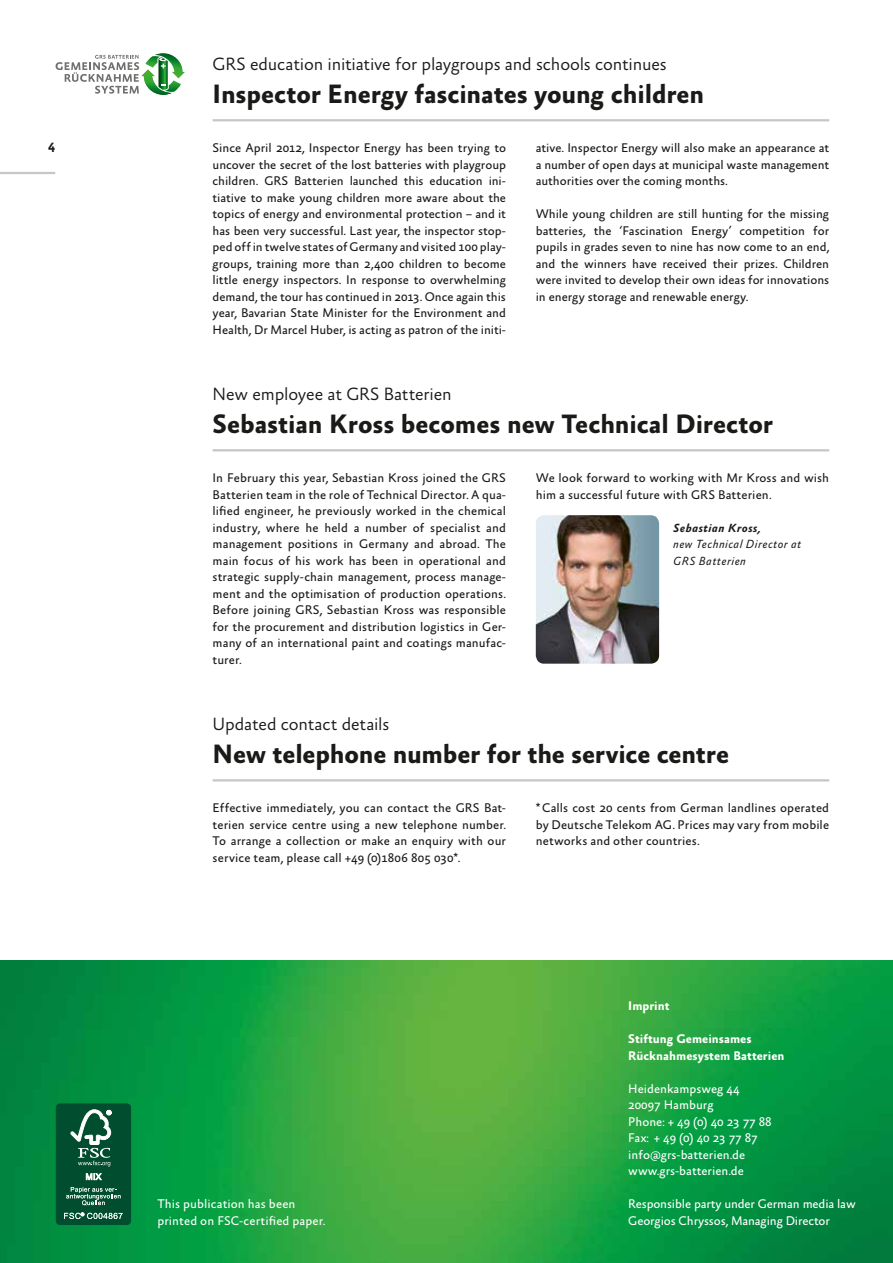
<style>
.page{position:relative;width:893px;height:1263px;background:#fff}
.page>*{position:absolute;margin:0;border:0;box-sizing:border-box;transform-origin:0 0}
.t1{font:700 27px "Absara Sans OT";letter-spacing:-.005em;color:#1a1a18}
.t2{font:300 18px "Absara Sans OT";letter-spacing:-.01em;color:#1a1a18}
.t3{font:700 13.5px "Absara Sans OT";color:#1a1a18}
.t4{font:12.75px/16.5px "Absara Sans OT";letter-spacing:.005em;color:#1a1a18;text-align:justify}
.t5{font:12.75px/16.5px "Absara Sans OT";color:#fff}
.t6{font:700 12.75px/16.5px "Absara Sans OT";color:#fff}
.t7{font:italic 12px/16.5px "Absara Sans OT";letter-spacing:.035em;color:#1a1a18}
.t8{font:italic 700 12px "Absara Sans OT";letter-spacing:.03em;color:#1a1a18}
</style>
<div class="page">
<img style="left:0;top:961px;width:893px;height:302px">
<hr style="left:213px;top:779px;width:616px;height:2px;background:#c5c6c6">
<div style="left:56px;top:1104px;width:75px;height:120px;background:#004e2f;border-radius:4px"></div>
<div style="left:56px;top:1103px;width:75px;height:122px;border:1px solid #004e2f;border-radius:4px"></div>
<svg style="left:70px;top:1109px;width:41px;height:57px"></svg>
<svg style="left:86px;top:1173px;width:16px;height:7px"></svg>
<svg style="left:66px;top:1187px;width:54px;height:18px"></svg>
<svg style="left:64px;top:1213px;width:59px;height:6px"></svg>
<img style="left:536px;top:515px;width:123px;height:149px">
<hr style="left:213px;top:119px;width:616px;height:2px;background:#c5c6c6">
<hr style="left:213px;top:449px;width:616px;height:2px;background:#c5c6c6">
<svg style="left:56px;top:53px;width:129px;height:42px"></svg>
<hr style="left:0;top:172px;width:55px;height:2px;background:#c5c6c6">
<p class="t3" style="left:48px;top:140px;width:9px">4</p>
<h2 class="t2" style="left:213px;top:54px;width:456px">GRS education initiative for playgroups and schools continues</h2>
<h1 class="t1" style="left:213px;top:80px;width:493px">Inspector Energy fascinates young children</h1>
<p class="t4" style="left:213px;top:141px;width:295px">Since April 2012, Inspector Energy has been trying to uncover the secret of the lost batteries with playgroup children. GRS Batterien launched this education ini&shy;tiative to make young children more aware about the topics of energy and environmental protection – and it has been very successful. Last year, the inspector stop&shy;ped off in twelve states of Germany and visited 100 play&shy;groups, training more than 2,400 children to become little energy inspectors. In response to overwhelming demand, the tour has continued in 2013. Once again this year, Bavarian State Minister for the Environment and Health, Dr Marcel Huber, is acting as patron of the initi-</p>
<p class="t4" style="left:536px;top:141px;width:295px">ative. Inspector Energy will also make an appearance at a number of open days at municipal waste management authorities over the coming months.</p>
<p class="t4" style="left:536px;top:206px;width:295px">While young children are still hunting for the missing batteries, the ‘Fascination Energy’ competition for pupils in grades seven to nine has now come to an end, and the winners have received their prizes. Children were invited to develop their own ideas for innovations in energy storage and renewable energy.</p>
<h2 class="t2" style="left:213px;top:384px;width:241px">New employee at GRS Batterien</h2>
<h1 class="t1" style="left:213px;top:410px;width:562px">Sebastian Kross becomes new Technical Director</h1>
<p class="t4" style="left:213px;top:471px;width:295px">In February this year, Sebastian Kross joined the GRS Batterien team in the role of Technical Director. A qua&shy;lified engineer, he previously worked in the chemical industry, where he held a number of specialist and management positions in Germany and abroad. The main focus of his work has been in operational and strategic supply-chain management, process manage&shy;ment and the optimisation of production operations.<br>Before joining GRS, Sebastian Kross was responsible for the procurement and distribution logistics in Ger&shy;many of an international paint and coatings manufac&shy;turer.</p>
<p class="t4" style="left:536px;top:470px;width:295px">We look forward to working with Mr Kross and wish him a successful future with GRS Batterien.</p>
<p class="t8" style="left:673px;top:521px;width:89px">Sebastian Kross,</p>
<p class="t7" style="left:673px;top:537px;width:130px">new Technical Director at<br>GRS Batterien</p>
<h2 class="t2" style="left:213px;top:714px;width:178px">Updated contact details</h2>
<h1 class="t1" style="left:213px;top:740px;width:518px">New telephone number for the service centre</h1>
<p class="t4" style="left:213px;top:800px;width:295px">Effective immediately, you can contact the GRS Bat&shy;terien service centre using a new telephone number.<br>To arrange a collection or make an enquiry with our service team, please call +49 (0)1806 805 030*.</p>
<p class="t4" style="left:536px;top:800px;width:295px">*Calls cost 20 cents from German landlines operated by Deutsche Telekom AG. Prices may vary from mobile networks and other countries.</p>
<p class="t5" style="left:157px;top:1197px;width:170px">This publication has been printed on FSC-certified paper.</p>
<p class="t6" style="left:628px;top:999px;width:43px">Imprint</p>
<p class="t6" style="left:628px;top:1031px;width:158px">Stiftung Gemeinsames<br>Rücknahmesystem Batterien</p>
<p class="t5" style="left:628px;top:1081px;width:145px">Heidenkampsweg 44<br>20097 Hamburg<br>Phone: + 49 (0) 40 23 77 88<br>Fax: + 49 (0) 40 23 77 87 info@grs-batterien.de www.grs-batterien.de</p>
<p class="t5" style="left:628px;top:1196px;width:229px">Responsible party under German media law<br>Georgios Chryssos, Managing Director</p>
</div>
